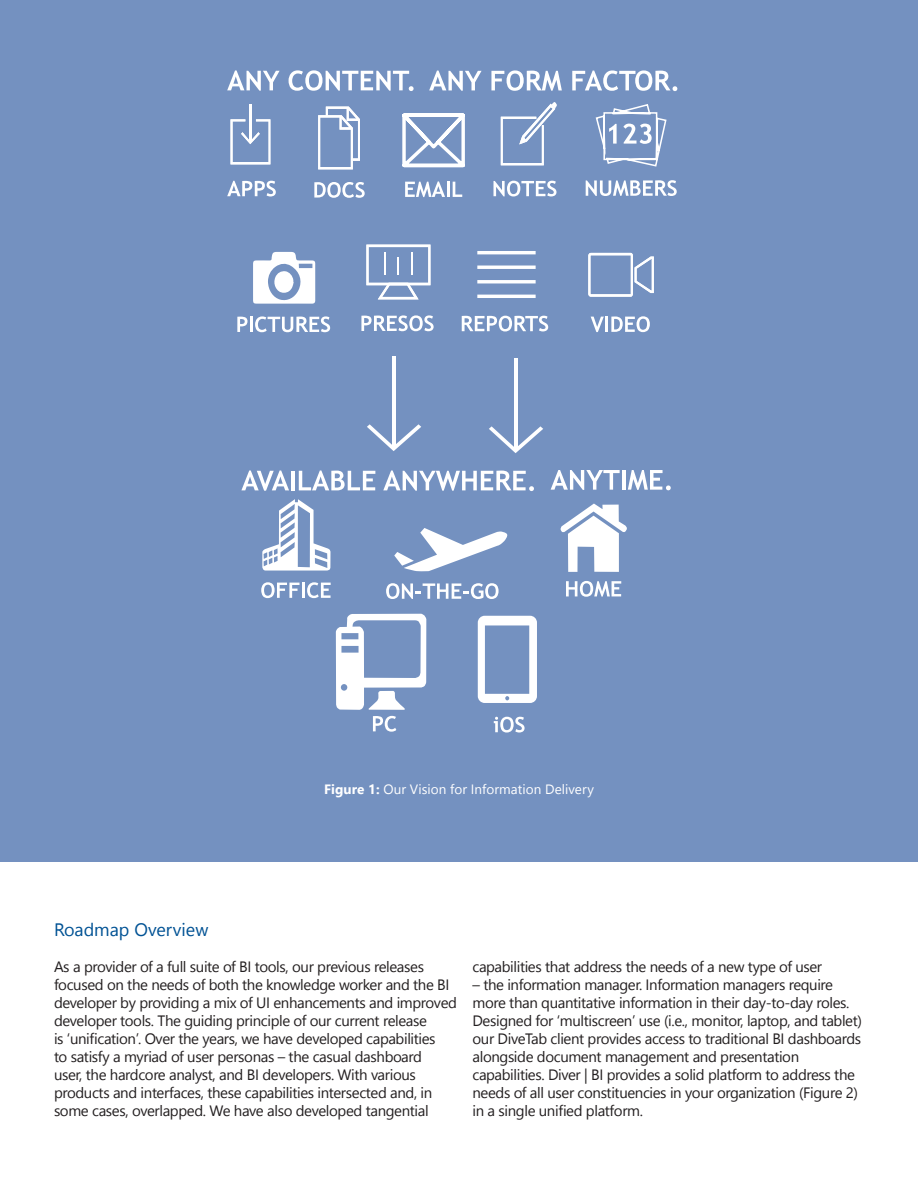
<style>
.page{position:relative;width:918px;height:1188px;background:#fff}
.page>*{position:absolute;margin:0;border:0;box-sizing:border-box;transform-origin:0 0}
.Data_Sheet_Subhead{font:18px "Segoe UI";color:#005294}
.Data_Sheet_Body_Copy{font:15px/18px "Segoe UI";letter-spacing:-.025em;color:#231f20}
.Data_Sheet_Caption{font:13.5px "Segoe UI";letter-spacing:.005em;color:#fff}
.s1{font-weight:700}
</style>
<div class="page">
<div style="left:0;top:0;width:918px;height:862px;background:#7491c0"></div>
<svg style="left:227px;top:181px;width:49px;height:16px"></svg>
<hr style="left:249px;top:104px;width:2px;height:38px;background:#fff">
<svg style="left:231px;top:119px;width:39px;height:45px"></svg>
<svg style="left:595px;top:104px;width:72px;height:63px"></svg>
<svg style="left:586px;top:180px;width:91px;height:16px"></svg>
<svg style="left:588px;top:253px;width:66px;height:44px"></svg>
<svg style="left:591px;top:317px;width:13px;height:15px"></svg>
<hr style="left:605px;top:317px;width:3px;height:15px;background:#fff">
<svg style="left:611px;top:316px;width:39px;height:16px"></svg>
<svg style="left:318px;top:107px;width:42px;height:62px"></svg>
<svg style="left:314px;top:182px;width:51px;height:16px"></svg>
<svg style="left:402px;top:113px;width:63px;height:55px"></svg>
<svg style="left:405px;top:181px;width:57px;height:16px"></svg>
<svg style="left:501px;top:102px;width:56px;height:63px"></svg>
<svg style="left:493px;top:181px;width:63px;height:15px"></svg>
<svg style="left:366px;top:245px;width:64px;height:54px"></svg>
<svg style="left:361px;top:315px;width:73px;height:16px"></svg>
<hr style="left:477px;top:251px;width:59px;height:3px;background:#fff">
<hr style="left:477px;top:266px;width:59px;height:3px;background:#fff">
<hr style="left:477px;top:280px;width:59px;height:3px;background:#fff">
<hr style="left:477px;top:295px;width:59px;height:3px;background:#fff">
<svg style="left:462px;top:316px;width:86px;height:15px"></svg>
<svg style="left:227px;top:70px;width:53px;height:21px"></svg>
<svg style="left:289px;top:70px;width:125px;height:21px"></svg>
<svg style="left:429px;top:71px;width:53px;height:20px"></svg>
<svg style="left:491px;top:70px;width:71px;height:21px"></svg>
<svg style="left:572px;top:70px;width:105px;height:21px"></svg>
<svg style="left:237px;top:317px;width:10px;height:15px"></svg>
<hr style="left:250px;top:317px;width:3px;height:15px;background:#fff">
<svg style="left:255px;top:316px;width:75px;height:16px"></svg>
<svg style="left:253px;top:252px;width:62px;height:52px"></svg>
<svg style="left:241px;top:471px;width:48px;height:20px"></svg>
<hr style="left:291px;top:471px;width:4px;height:19px;background:#fff">
<svg style="left:299px;top:471px;width:76px;height:19px"></svg>
<svg style="left:383px;top:471px;width:151px;height:20px"></svg>
<svg style="left:551px;top:471px;width:69px;height:19px"></svg>
<hr style="left:622px;top:471px;width:3px;height:19px;background:#fff">
<svg style="left:628px;top:471px;width:43px;height:19px"></svg>
<svg style="left:261px;top:582px;width:39px;height:16px"></svg>
<hr style="left:302px;top:583px;width:3px;height:15px;background:#fff">
<svg style="left:307px;top:582px;width:24px;height:16px"></svg>
<svg style="left:386px;top:583px;width:113px;height:16px"></svg>
<svg style="left:566px;top:581px;width:55px;height:16px"></svg>
<svg style="left:373px;top:716px;width:23px;height:16px"></svg>
<svg style="left:494px;top:717px;width:31px;height:16px"></svg>
<svg style="left:478px;top:616px;width:59px;height:87px"></svg>
<svg style="left:262px;top:499px;width:69px;height:72px"></svg>
<svg style="left:394px;top:528px;width:114px;height:44px"></svg>
<svg style="left:560px;top:504px;width:67px;height:68px"></svg>
<svg style="left:336px;top:614px;width:90px;height:96px"></svg>
<svg style="left:367px;top:424px;width:54px;height:27px"></svg>
<hr style="left:392px;top:356px;width:3px;height:91px;background:#fff">
<svg style="left:489px;top:426px;width:54px;height:27px"></svg>
<hr style="left:514px;top:358px;width:3px;height:91px;background:#fff">
<p class="Data_Sheet_Caption" style="left:324px;top:778px;width:271px"><span class="s1">Figure 1:</span> Our Vision for Information Delivery</p>
<p class="Data_Sheet_Subhead" style="left:54px;top:915px;width:156px">Roadmap Overview</p>
<p class="Data_Sheet_Body_Copy" style="left:54px;top:957px;width:405px">As a provider of a full suite of BI tools, our previous releases focused on the needs of both the knowledge worker and the BI developer by providing a mix of UI enhancements and improved developer tools. The guiding principle of our current release<br>is ‘unification’. Over the years, we have developed capabilities<br>to satisfy a myriad of user personas – the casual dashboard<br>user, the hardcore analyst, and BI developers. With various products and interfaces, these capabilities intersected and, in some cases, overlapped. We have also developed tangential</p>
<p class="Data_Sheet_Body_Copy" style="left:472px;top:957px;width:351px">capabilities that address the needs of a new type of user</p>
<p class="Data_Sheet_Body_Copy" style="left:472px;top:975px;width:391px">– the information manager. Information managers require more than quantitative information in their day-to-day roles.<br>Designed for ‘multiscreen’ use (i.e., monitor, laptop, and tablet) our DiveTab client provides access to traditional BI dashboards alongside document management and presentation capabilities. Diver | BI provides a solid platform to address the needs of all user constituencies in your organization (Figure 2) in a single unified platform.</p>
</div>
